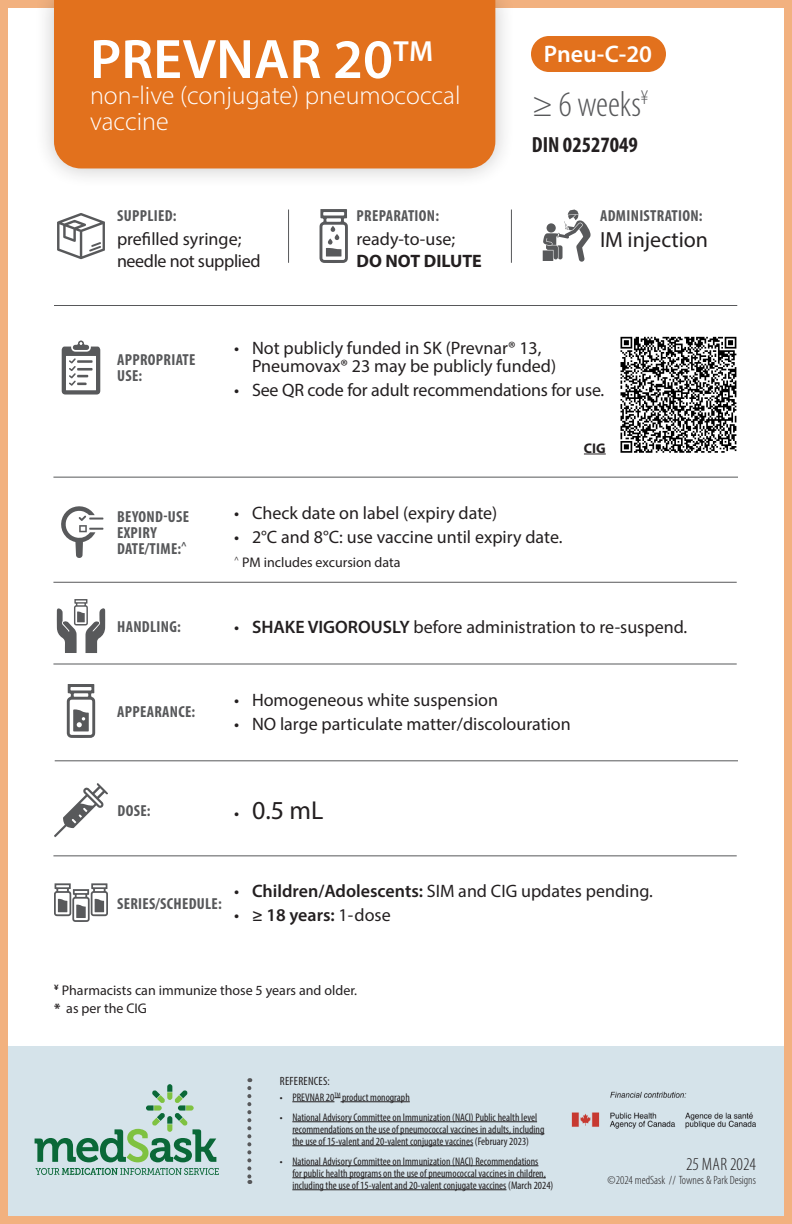
<style>
.page{position:relative;width:792px;height:1224px;background:#fff}
.page>*{position:absolute;margin:0;border:0;box-sizing:border-box;transform-origin:0 0}
.t1{font:600 56px "Myriad Pro";color:#fff}
.t2{font:300 condensed 36px "Myriad Pro";color:#57585a}
.t3{font:300 26px/26px "Myriad Pro";color:#fff}
.t4{font:26px "Myriad Pro";color:#231f20}
.t5{font:600 24px "Myriad Pro";color:#fff}
.t6{font:700 condensed 22px "Myriad Pro";color:#231f20}
.t7{font:22px "Myriad Pro";color:#231f20}
.t8{font:18px/18px "Myriad Pro";color:#231f20}
.t9{font:18px/21.6px "Myriad Pro";letter-spacing:-.02em;color:#231f20}
.t10{font:600 18px "Myriad Pro";color:#231f20}
.t11{font:300 condensed 18px "Myriad Pro";color:#231f20}
.t12{font:700 condensed 16px/16px "Myriad Pro";letter-spacing:.02em;color:#57585a}
.t13{font:14px "Myriad Pro";color:#231f20}
.t14{font:700 14px "Myriad Pro";color:#231f20}
.t15{font:300 condensed 12px "Myriad Pro";color:#231f20}
.t16{font:condensed 12px "Myriad Pro";letter-spacing:.02em;color:#231f20}
.t17{font:condensed 11px/12px "Myriad Pro";color:#231f20}
.s1{font-weight:700}
.s2{font-weight:600}
.s3{font-size:18px}
.s4{font-weight:400}
</style>
<div class="page">
<div style="left:0;top:1046px;width:792px;height:178px;background:#d5e3ea"></div>
<div style="left:0;top:0;width:792px;height:1224px;border:8px solid #f2b17f"></div>
<div style="left:34px;top:0;width:482px;height:189px;background:#231f20;opacity:.25"></div>
<div style="left:54px;top:0;width:441px;height:168px;background:#e2711d"></div>
<svg style="left:61px;top:506px;width:42px;height:52px"></svg>
<svg style="left:36px;top:1168px;width:183px;height:7px"></svg>
<svg style="left:35px;top:1084px;width:181px;height:78px"></svg>
<svg style="left:247px;top:1088px;width:4px;height:96px"></svg>
<img style="left:572px;top:1091px;width:184px;height:37px">
<hr style="left:53px;top:582px;width:684px;height:1px;background:#57585a">
<hr style="left:53px;top:477px;width:685px;height:1px;background:#57585a">
<hr style="left:54px;top:305px;width:683px;height:1px;background:#57585a">
<svg style="left:621px;top:337px;width:115px;height:116px"></svg>
<svg style="left:62px;top:341px;width:38px;height:54px"></svg>
<svg style="left:584px;top:454px;width:22px;height:1px"></svg>
<hr style="left:292px;top:1101px;width:42px;height:1px;background:#231f20">
<hr style="left:341px;top:1101px;width:69px;height:1px;background:#231f20">
<hr style="left:292px;top:1121px;width:245px;height:1px;background:#231f20">
<hr style="left:292px;top:1133px;width:252px;height:1px;background:#231f20">
<hr style="left:292px;top:1145px;width:181px;height:1px;background:#231f20">
<hr style="left:292px;top:1165px;width:246px;height:1px;background:#231f20">
<hr style="left:292px;top:1177px;width:254px;height:1px;background:#231f20">
<hr style="left:292px;top:1189px;width:215px;height:1px;background:#231f20">
<svg style="left:57px;top:213px;width:48px;height:46px"></svg>
<svg style="left:543px;top:210px;width:48px;height:52px"></svg>
<svg style="left:320px;top:209px;width:28px;height:54px"></svg>
<hr style="left:511px;top:210px;width:1px;height:53px;background:#57585a">
<hr style="left:288px;top:210px;width:1px;height:53px;background:#57585a">
<svg style="left:54px;top:883px;width:54px;height:39px"></svg>
<svg style="left:57px;top:599px;width:48px;height:54px"></svg>
<svg style="left:67px;top:684px;width:28px;height:54px"></svg>
<svg style="left:54px;top:783px;width:54px;height:54px"></svg>
<hr style="left:53px;top:855px;width:684px;height:1px;background:#57585a">
<hr style="left:55px;top:760px;width:683px;height:1px;background:#57585a">
<hr style="left:53px;top:664px;width:684px;height:1px;background:#57585a">
<div style="left:531px;top:36px;width:135px;height:36px;background:#e2711d;border-radius:18px"></div>
<p class="t1" style="left:90px;top:24px;width:345px">PREVNAR 20<sup>TM</sup></p>
<p class="t3" style="left:90px;top:82px;width:372px">non-live (conjugate) pneumococcal vaccine</p>
<p class="t12" style="left:117px;top:207px;width:61px">SUPPLIED:</p>
<p class="t9" style="left:117px;top:228px;width:145px">prefilled syringe; needle not supplied</p>
<p class="t12" style="left:357px;top:207px;width:84px">PREPARATION:</p>
<p class="t8" style="left:356px;top:228px;width:127px;line-height:21.6px">ready-to-use;<br><span class="s1">DO NOT DILUTE</span></p>
<p class="t5" style="left:544px;top:39px;width:110px">Pneu-C-20</p>
<p class="t2" style="left:532px;top:83px;width:118px">≥ 6 weeks<sup>¥</sup></p>
<p class="t6" style="left:532px;top:131px;width:108px">DIN 02527049</p>
<p class="t12" style="left:600px;top:207px;width:104px">ADMINISTRATION:</p>
<p class="t7" style="left:600px;top:226px;width:110px">IM injection</p>
<p class="t12" style="left:117px;top:352px;width:80px">APPROPRIATE</p>
<p class="t12" style="left:117px;top:368px;width:27px">USE:</p>
<p class="t12" style="left:117px;top:508px;width:73px">BEYOND-USE<br>EXPIRY<br>DATE/TIME:<sup>^</sup></p>
<p class="t8" style="left:252px;top:339px;width:306px;text-indent:-18px">• Not publicly funded in SK (Prevnar® 13,<br>Pneumovax® 23 may be publicly funded)</p>
<p class="t8" style="left:234px;top:381px;width:372px">• See QR code for adult recommendations for use.</p>
<p class="t8" style="left:234px;top:504px;width:265px">• Check date on label (expiry date)</p>
<p class="t8" style="left:234px;top:528px;width:330px">• 2°C and 8°C: use vaccine until expiry date.</p>
<p class="t13" style="left:234px;top:554px;width:168px"><sup>^</sup> PM includes excursion data</p>
<p class="t14" style="left:584px;top:439px;width:23px">CIG</p>
<p class="t12" style="left:117px;top:618px;width:65px">HANDLING:</p>
<p class="t8" style="left:234px;top:617px;width:455px">• <span class="s2">SHAKE VIGOROUSLY</span> before administration to re-suspend.</p>
<p class="t12" style="left:117px;top:703px;width:80px">APPEARANCE:</p>
<p class="t8" style="left:234px;top:690px;width:266px">• Homogeneous white suspension</p>
<p class="t8" style="left:234px;top:714px;width:338px">• NO large particulate matter/discolouration</p>
<p class="t12" style="left:118px;top:802px;width:35px">DOSE:</p>
<p class="t4" style="left:234px;top:794px;width:91px"><span class="s3">•</span> 0.5 mL</p>
<p class="t12" style="left:117px;top:895px;width:106px">SERIES/SCHEDULE:</p>
<p class="t8" style="left:234px;top:881px;width:420px">• <span class="s2">Children/Adolescents:</span> SIM and CIG updates pending.</p>
<p class="t10" style="left:234px;top:903px;width:158px"><span class="s4">•</span> ≥ 18 years: <span class="s4">1-dose</span></p>
<p class="t13" style="left:54px;top:981px;width:305px"><sup>¥</sup> Pharmacists can immunize those 5 years and older.</p>
<p class="t13" style="left:54px;top:999px;width:94px"><span class="s1">*</span> as per the CIG</p>
<p class="t16" style="left:280px;top:1073px;width:51px">REFERENCES:</p>
<p class="t17" style="left:280px;top:1091px;width:132px">• PREVNAR 20<sup>TM</sup> product monograph</p>
<p class="t17" style="left:292px;top:1111px;width:254px;text-indent:-13px">• National Advisory Committee on Immunization (NACI) Public health level recommendations on the use of pneumococcal vaccines in adults, including the use of 15-valent and 20-valent conjugate vaccines (February 2023)</p>
<p class="t17" style="left:292px;top:1155px;width:263px;text-indent:-13px">• National Advisory Committee on Immunization (NACI) Recommendations<br>for public health programs on the use of pneumococcal vaccines in children, including the use of 15-valent and 20-valent conjugate vaccines (March 2024)</p>
<p class="t11" style="left:686px;top:1153px;width:71px">25 MAR 2024</p>
<p class="t15" style="left:608px;top:1173px;width:150px">©2024 medSask // Townes &amp; Park Designs</p>
</div>
